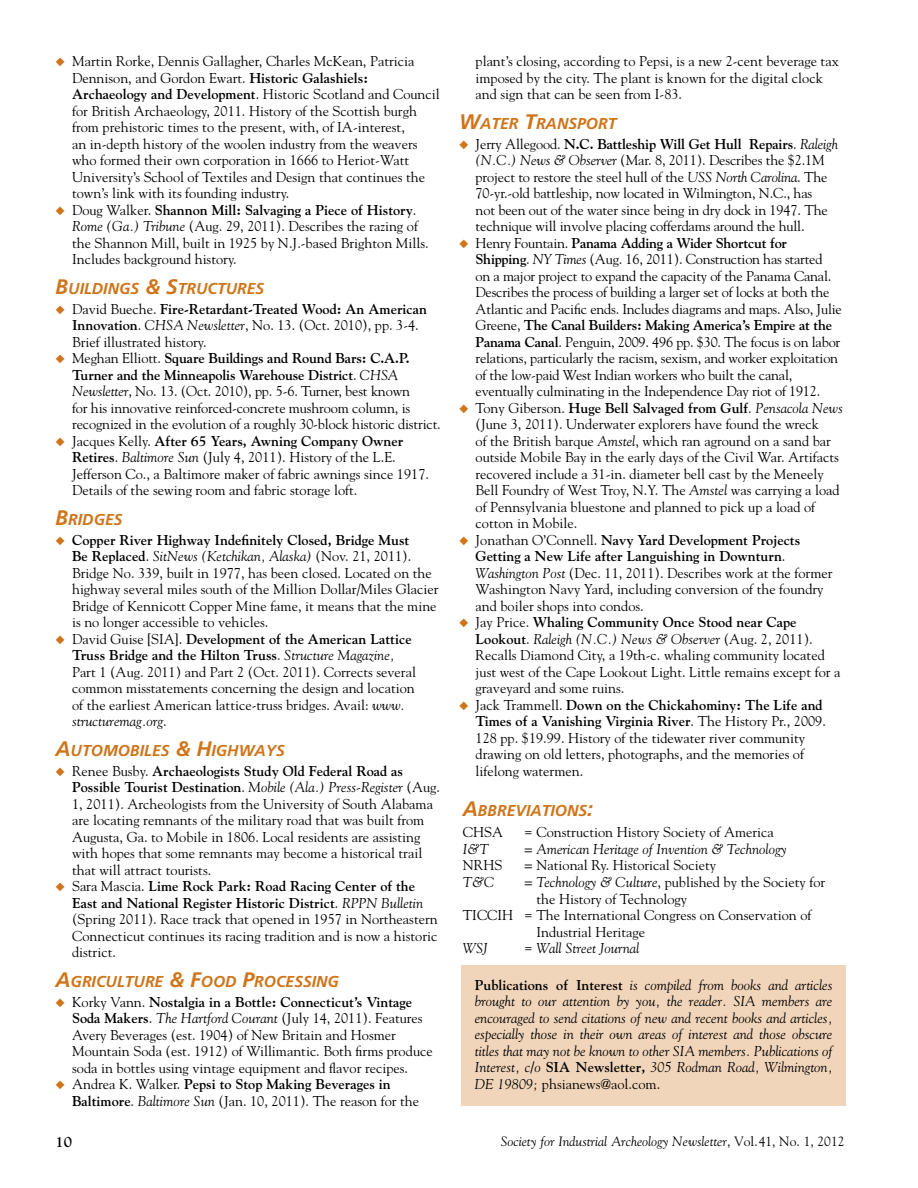
<style>
.page{position:relative;width:918px;height:1188px;background:#fff}
.page>*{position:absolute;margin:0;border:0;box-sizing:border-box;transform-origin:0 0}
.t1{font:italic 700 15.75px "Frutiger LT Std";color:#cf7419}
.t2{font:700 15px "Goudy Std";color:#000}
.t3{font:14.25px/16.5px "Goudy Std";color:#000}
.t4{font:italic 14.25px/16.5px "Goudy Std";color:#000;text-align:justify}
.t5{font:italic 13.5px "Goudy Std";color:#000}
.s1{color:#cf7419}
.s2{font-weight:700}
.s3{font-style:italic}
.s4{font-size:21px}
.s5{font-style:normal}
.s6{font-weight:700;font-style:normal}
</style>
<div class="page">
<div style="left:461px;top:966px;width:385px;height:140px;background:#f1d5ba"></div>
<p class="t3" style="left:72px;top:53px;width:369px;text-indent:-17px"><span class="s1">◆</span> Martin Rorke, Dennis Gallagher, Charles McKean, Patricia Dennison, and Gordon Ewart. <span class="s2">Historic Galashiels:<br>Archaeology and Development</span>. Historic Scotland and Council for British Archaeology, 2011. History of the Scottish burgh from prehistoric times to the present, with, of IA-interest,<br>an in-depth history of the woolen industry from the weavers who formed their own corporation in 1666 to Heriot-Watt University’s School of Textiles and Design that continues the town’s link with its founding industry.</p>
<p class="t3" style="left:72px;top:201px;width:358px;text-indent:-17px"><span class="s1">◆</span> Doug Walker. <span class="s2">Shannon Mill: Salvaging a Piece of History</span>.<br><span class="s3">Rome (Ga.) Tribune</span> (Aug. 29, 2011). Describes the razing of the Shannon Mill, built in 1925 by N.J.-based Brighton Mills.<br>Includes background history.</p>
<p class="t1" style="left:56px;top:279px;width:210px"><span class="s4">B</span>UILDINGS <span class="s4">&amp; S</span>TRUCTURES</p>
<p class="t3" style="left:72px;top:300px;width:357px;text-indent:-17px"><span class="s1">◆</span> David Bueche. <span class="s2">Fire-Retardant-Treated Wood: An American<br>Innovation</span>. <span class="s3">CHSA Newsletter</span>, No. 13. (Oct. 2010), pp. 3-4.<br>Brief illustrated history.</p>
<p class="t3" style="left:72px;top:350px;width:370px;text-indent:-17px"><span class="s1">◆</span> Meghan Elliott. <span class="s2">Square Buildings and Round Bars: C.A.P.<br>Turner and the Minneapolis Warehouse District</span>. <span class="s3">CHSA Newsletter</span>, No. 13. (Oct. 2010), pp. 5-6. Turner, best known<br>for his innovative reinforced-concrete mushroom column, is recognized in the evolution of a roughly 30-block historic district.</p>
<p class="t3" style="left:72px;top:432px;width:358px;text-indent:-17px"><span class="s1">◆</span> Jacques Kelly. <span class="s2">After 65 Years, Awning Company Owner Retires</span>. <span class="s3">Baltimore Sun</span> (July 4, 2011). History of the L.E.<br>Jefferson Co., a Baltimore maker of fabric awnings since 1917.<br>Details of the sewing room and fabric storage loft.</p>
<p class="t1" style="left:56px;top:510px;width:69px"><span class="s4">B</span>RIDGES</p>
<p class="t3" style="left:72px;top:531px;width:368px;text-indent:-17px"><span class="s1">◆</span> <span class="s2">Copper River Highway Indefinitely Closed, Bridge Must<br>Be Replaced</span>. <span class="s3">SitNews (Ketchikan, Alaska)</span> (Nov. 21, 2011).<br>Bridge No. 339, built in 1977, has been closed. Located on the highway several miles south of the Million Dollar/Miles Glacier Bridge of Kennicott Copper Mine fame, it means that the mine is no longer accessible to vehicles.</p>
<p class="t3" style="left:72px;top:630px;width:345px;text-indent:-17px"><span class="s1">◆</span> David Guise [SIA]. <span class="s2">Development of the American Lattice Truss Bridge and the Hilton Truss</span>. <span class="s3">Structure Magazine, </span>Part 1 (Aug. 2011) and Part 2 (Oct. 2011). Corrects several common misstatements concerning the design and location of the earliest American lattice-truss bridges. Avail: <span class="s3">www. structuremag.org</span>.</p>
<p class="t1" style="left:56px;top:741px;width:231px"><span class="s4">A</span>UTOMOBILES <span class="s4">&amp; H</span>IGH WAYS</p>
<p class="t3" style="left:72px;top:762px;width:370px;text-indent:-17px"><span class="s1">◆</span> Renee Busby. <span class="s2">Archaeologists Study Old Federal Road as Possible Tourist Destination</span>. <span class="s3">Mobile (Ala.) Press-Register</span> (Aug.<br>1, 2011). Archeologists from the University of South Alabama are locating remnants of the military road that was built from Augusta, Ga. to Mobile in 1806. Local residents are assisting with hopes that some remnants may become a historical trail that will attract tourists.</p>
<p class="t3" style="left:72px;top:878px;width:367px;text-indent:-17px"><span class="s1">◆</span> Sara Mascia. <span class="s2">Lime Rock Park: Road Racing Center of the East and National Register Historic District</span>. <span class="s3">RPPN Bulletin </span>(Spring 2011). Race track that opened in 1957 in Northeastern Connecticut continues its racing tradition and is now a historic district.</p>
<p class="t1" style="left:56px;top:972px;width:284px"><span class="s4">A</span>GRICULTURE <span class="s4">&amp; F</span>OOD <span class="s4">P</span>ROCESSING</p>
<p class="t3" style="left:72px;top:993px;width:362px;text-indent:-17px"><span class="s1">◆</span> Korky Vann. <span class="s2">Nostalgia in a Bottle: Connecticut’s Vintage Soda Makers</span>. <span class="s3">The Hartford Courant</span> (July 14, 2011). Features Avery Beverages (est. 1904) of New Britain and Hosmer Mountain Soda (est. 1912) of Willimantic. Both firms produce soda in bottles using vintage equipment and flavor recipes.</p>
<p class="t3" style="left:72px;top:1076px;width:349px;text-indent:-17px"><span class="s1">◆</span> Andrea K. Walker. <span class="s2">Pepsi to Stop Making Beverages in<br>Baltimore</span>. <span class="s3">Baltimore Sun</span> (Jan. 10, 2011). The reason for the</p>
<p class="t3" style="left:476px;top:53px;width:365px">plant’s closing, according to Pepsi, is a new 2-cent beverage tax imposed by the city. The plant is known for the digital clock and sign that can be seen from I-83.</p>
<p class="t1" style="left:459px;top:114px;width:159px"><span class="s4">W</span>ATER <span class="s4">T</span>RANSPORT</p>
<p class="t3" style="left:476px;top:135px;width:364px;text-indent:-17px"><span class="s1">◆</span> Jerry Allegood. <span class="s2">N.C. Battleship Will Get Hull Repairs</span>. <span class="s3">Raleigh (N.C.) News &amp; Observer</span> (Mar. 8, 2011). Describes the $2.1M project to restore the steel hull of the <span class="s3">USS North Carolina</span>. The 70-yr.-old battleship, now located in Wilmington, N.C., has<br>not been out of the water since being in dry dock in 1947. The technique will involve placing cofferdams around the hull.</p>
<p class="t3" style="left:476px;top:234px;width:368px;text-indent:-17px"><span class="s1">◆</span> Henry Fountain. <span class="s2">Panama Adding a Wider Shortcut for Shipping</span>. <span class="s3">NY Times</span> (Aug. 16, 2011). Construction has started<br>on a major project to expand the capacity of the Panama Canal.<br>Describes the process of building a larger set of locks at both the Atlantic and Pacific ends. Includes diagrams and maps. Also, Julie Greene, <span class="s2">The Canal Builders: Making America’s Empire at the Panama Canal</span>. Penguin, 2009. 496 pp. $30. The focus is on labor relations, particularly the racism, sexism, and worker exploitation of the low-paid West Indian workers who built the canal, eventually culminating in the Independence Day riot of 1912.</p>
<p class="t3" style="left:476px;top:399px;width:369px;text-indent:-17px"><span class="s1">◆</span> Tony Giberson. <span class="s2">Huge Bell Salvaged from Gulf</span>. <span class="s3">Pensacola News </span>(June 3, 2011). Underwater explorers have found the wreck<br>of the British barque <span class="s3">Amstel</span>, which ran aground on a sand bar outside Mobile Bay in the early days of the Civil War. Artifacts recovered include a 31-in. diameter bell cast by the Meneely Bell Foundry of West Troy, N.Y. The <span class="s3">Amstel</span> was carrying a load of Pennsylvania bluestone and planned to pick up a load of cotton in Mobile.</p>
<p class="t3" style="left:476px;top:531px;width:358px;text-indent:-17px"><span class="s1">◆</span> Jonathan O’Connell. <span class="s2">Navy Yard Development Projects Getting a New Life after Languishing in Downturn</span>.<br><span class="s3">Washington Post</span> (Dec. 11, 2011). Describes work at the former Washington Navy Yard, including conversion of the foundry and boiler shops into condos.</p>
<p class="t3" style="left:476px;top:614px;width:366px;text-indent:-17px"><span class="s1">◆</span> Jay Price. <span class="s2">Whaling Community Once Stood near Cape Lookout</span>. <span class="s3">Raleigh (N.C.) News &amp; Observer</span> (Aug. 2, 2011).<br>Recalls Diamond City, a 19th-c. whaling community located just west of the Cape Lookout Light. Little remains except for a graveyard and some ruins.</p>
<p class="t3" style="left:476px;top:696px;width:352px;text-indent:-17px"><span class="s1">◆</span> Jack Trammell. <span class="s2">Down on the Chickahominy: The Life and Times of a Vanishing Virginia River</span>. The History Pr., 2009.<br>128 pp. $19.99. History of the tidewater river community drawing on old letters, photographs, and the memories of lifelong watermen.</p>
<p class="t1" style="left:463px;top:802px;width:132px"><span class="s4">A</span>BBREVIATIONS<span class="s4">:</span></p>
<p class="t3" style="left:463px;top:824px;width:42px">CHSA</p>
<p class="t3" style="left:524px;top:824px;width:251px">= Construction History Society of America</p>
<p class="t4" style="left:463px;top:841px;width:28px">I&amp;T</p>
<p class="t4" style="left:524px;top:841px;width:264px">= American Heritage of Invention &amp; Technology</p>
<p class="t3" style="left:463px;top:857px;width:41px">NRHS</p>
<p class="t3" style="left:524px;top:857px;width:193px"><span class="s3">=</span> National Ry. Historical Society</p>
<p class="t4" style="left:463px;top:874px;width:33px">T&amp;C</p>
<p class="t3" style="left:524px;top:874px;width:303px"><span class="s3">= Technology &amp; Culture</span>, published by the Society for</p>
<p class="t3" style="left:536px;top:890px;width:152px">the History of Technology</p>
<p class="t3" style="left:463px;top:907px;width:350px">TICCIH = The International Congress on Conservation of</p>
<p class="t3" style="left:536px;top:923px;width:110px">Industrial Heritage</p>
<p class="t4" style="left:463px;top:940px;width:27px">WSJ</p>
<p class="t4" style="left:524px;top:940px;width:117px"><span class="s5">=</span> Wall Street Journal</p>
<p class="t4" style="left:475px;top:976px;width:359px"><span class="s6">Publications of Interest</span> is compiled from books and articles brought to our attention by you, the reader. SIA members are encouraged to send citations of new and recent books and articles, especially those in their own areas of interest and those obscure titles that may not be known to other SIA members. Publications of Interest, c/o <span class="s6">SIA Newsletter,</span> 305 Rodman Road, Wilmington, DE 19809; <span class="s5">phsianews@aol.com.</span></p>
<p class="t2" style="left:56px;top:1133px;width:18px">10</p>
<p class="t5" style="left:501px;top:1133px;width:345px">Society for Industrial Archeology Newsletter<span class="s5">, Vol.41, No. 1, 2012</span></p>
</div>
